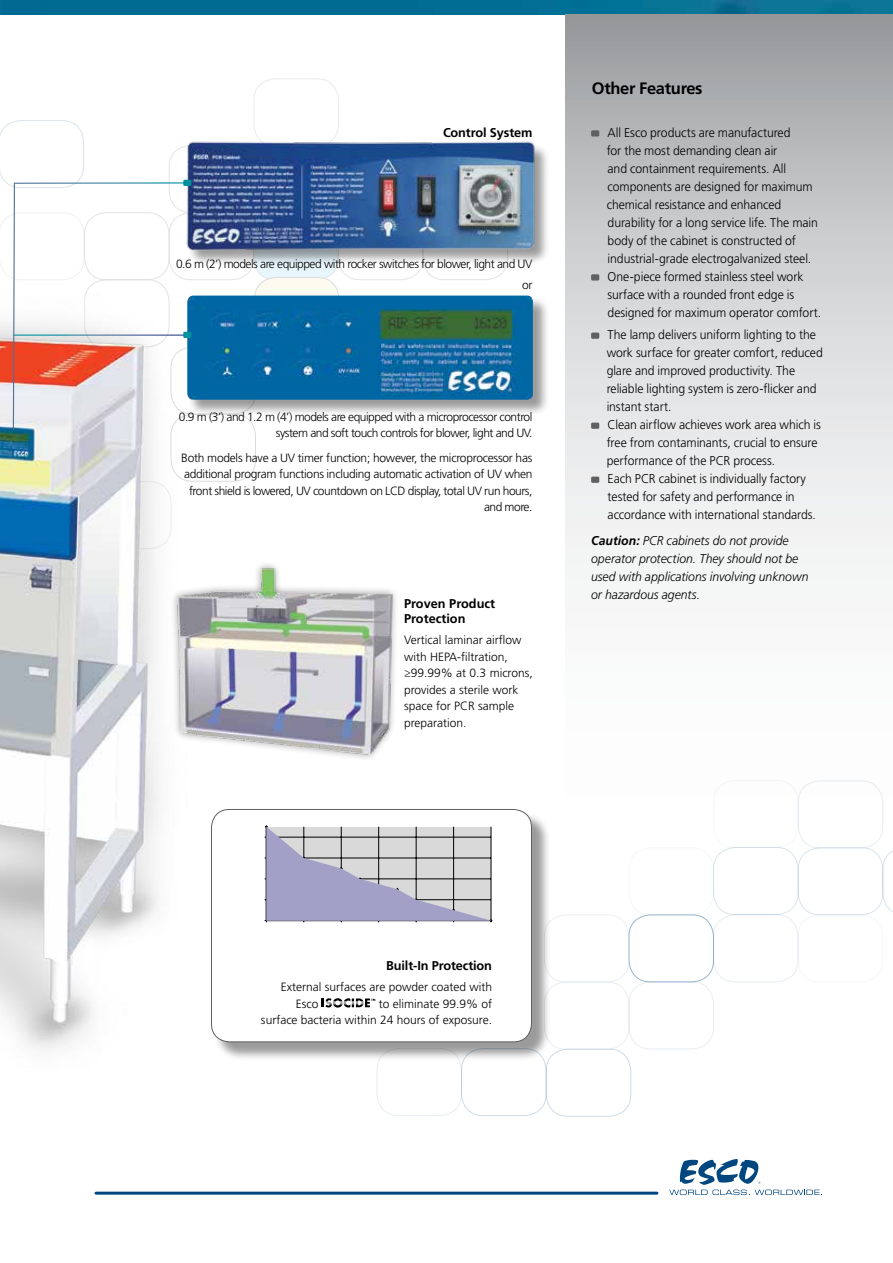
<style>
.page{position:relative;width:893px;height:1263px;background:#fff}
.page>*{position:absolute;margin:0;border:0;box-sizing:border-box;transform-origin:0 0}
.t1{font:700 16.5px "Frutiger LT Std";letter-spacing:-.02em;color:#000}
.t2{font:300 12.75px/18px "Frutiger LT Std";letter-spacing:-.005em;color:#000;scale:.96 1}
.t3{font:italic 300 12.75px/18px "Frutiger LT Std";color:#000;scale:.96 1}
.t4{font:700 12.75px/15px "Frutiger LT Std";letter-spacing:-.01em;color:#000}
.t5{font:300 12px/16.5px "Frutiger LT Std";letter-spacing:-.025em;color:#000;text-align:right}
.t6{font:300 12px/16.5px "Frutiger LT Std";color:#000}
.s1{font-weight:700}
</style>
<div class="page">
<svg style="left:669px;top:1159px;width:153px;height:36px"></svg>
<hr style="left:96px;top:1192px;width:561px;height:3px;background:#00467f">
<img style="left:0;top:0;width:893px;height:15px">
<div style="left:254px;top:213px;width:84px;height:67px;background:#e8f6fd;border-radius:22px"></div>
<div style="left:255px;top:277px;width:84px;height:67px;background:#fdfbf0;border-radius:22px"></div>
<div style="left:254px;top:277px;width:85px;height:68px;border:1px solid #dbdcdd;border-radius:22px"></div>
<div style="left:254px;top:78px;width:85px;height:68px;border:1px solid #dbdcdd;border-radius:22px"></div>
<img style="left:188px;top:124px;width:359px;height:140px">
<img style="left:0;top:148px;width:223px;height:902px">
<svg style="left:565px;top:15px;width:328px;height:823px"></svg>
<div style="left:798px;top:914px;width:85px;height:68px;border:1px solid #00467f;border-radius:22px"></div>
<div style="left:713px;top:914px;width:85px;height:68px;border:1px solid #00467f;border-radius:22px"></div>
<div style="left:713px;top:847px;width:85px;height:68px;border:1px solid #00467f;border-radius:22px"></div>
<div style="left:629px;top:981px;width:85px;height:68px;border:1px solid #00467f;border-radius:22px"></div>
<div style="left:546px;top:1049px;width:85px;height:67px;border:1px solid #00467f;border-radius:22px"></div>
<div style="left:461px;top:1048px;width:85px;height:68px;border:1px solid #00467f;border-radius:22px"></div>
<div style="left:629px;top:914px;width:85px;height:68px;border:1px solid #00467f;border-radius:22px"></div>
<div style="left:544px;top:914px;width:85px;height:68px;border:1px solid #b9c5dc;border-radius:22px"></div>
<div style="left:544px;top:982px;width:85px;height:67px;border:1px solid #b9c5dc;border-radius:22px"></div>
<div style="left:713px;top:780px;width:85px;height:68px;border:1px solid #00467f;border-radius:22px"></div>
<div style="left:629px;top:847px;width:85px;height:68px;border:1px solid #00467f;border-radius:22px"></div>
<svg style="left:882px;top:850px;width:11px;height:63px"></svg>
<div style="left:798px;top:780px;width:85px;height:68px;border:1px solid #00467f;border-radius:22px"></div>
<div style="left:798px;top:847px;width:85px;height:68px;border:1px solid #00467f;border-radius:22px"></div>
<div style="left:377px;top:1048px;width:85px;height:68px;border:1px solid #00467f;border-radius:22px"></div>
<div style="left:591px;top:130px;width:8px;height:7px;background:#5f6062"></div>
<div style="left:591px;top:274px;width:8px;height:7px;background:#5f6062"></div>
<div style="left:591px;top:333px;width:8px;height:6px;background:#5f6062"></div>
<div style="left:591px;top:423px;width:8px;height:6px;background:#5f6062"></div>
<div style="left:591px;top:477px;width:8px;height:6px;background:#5f6062"></div>
<div style="left:213px;top:811px;width:337px;height:250px;background:#000;opacity:.4"></div>
<div style="left:211px;top:809px;width:320px;height:233px;background:#fff;border-radius:18px"></div>
<div style="left:211px;top:809px;width:321px;height:233px;border:1px solid #5f6062;border-radius:18px"></div>
<svg style="left:322px;top:998px;width:53px;height:9px"></svg>
<svg style="left:265px;top:825px;width:228px;height:97px;background:#bab8c8"></svg>
<div style="left:170px;top:560px;width:230px;height:202px;background:#fff"></div>
<img style="left:170px;top:564px;width:224px;height:199px">
<div style="left:188px;top:296px;width:361px;height:120px;background:#000;opacity:.4"></div>
<img style="left:188px;top:296px;width:345px;height:104px">
<div style="left:183px;top:180px;width:8px;height:6px;background:#00929f"></div>
<svg style="left:0;top:120px;width:188px;height:310px"></svg>
<div style="left:183px;top:332px;width:8px;height:6px;background:#00929f"></div>
<p class="t4" style="left:443px;top:125px;width:91px">Control System</p>
<p class="t5" style="left:176px;top:254px;width:358px;line-height:20.7px">0.6 m (2’) models are equipped with rocker switches for blower, light and UV or</p>
<p class="t5" style="left:179px;top:408px;width:355px">0.9 m (3’) and 1.2 m (4’) models are equipped with a microprocessor control system and soft touch controls for blower, light and UV.</p>
<p class="t5" style="left:181px;top:450px;width:353px">Both models have a UV timer function; however, the microprocessor has additional program functions including automatic activation of UV when front shield is lowered, UV countdown on LCD display, total UV run hours, and more.</p>
<p class="t4" style="left:404px;top:597px;width:92px">Proven Product<br>Protection</p>
<p class="t6" style="left:404px;top:632px;width:130px">Vertical laminar airflow with HEPA-filtration, ≥99.99% at 0.3 microns, provides a sterile work space for PCR sample preparation.</p>
<p class="t1" style="left:592px;top:78px;width:112px">Other Features</p>
<p class="t2" style="left:607px;top:123px;width:225px">All Esco products are manufactured<br>for the most demanding clean air<br>and containment requirements. All components are designed for maximum chemical resistance and enhanced durability for a long service life. The main body of the cabinet is constructed of industrial-grade electrogalvanized steel.<br>One-piece formed stainless steel work surface with a rounded front edge is designed for maximum operator comfort.</p>
<p class="t2" style="left:607px;top:326px;width:227px">The lamp delivers uniform lighting to the work surface for greater comfort, reduced glare and improved productivity. The reliable lighting system is zero-flicker and instant start.<br>Clean airflow achieves work area which is free from contaminants, crucial to ensure performance of the PCR process.<br>Each PCR cabinet is individually factory tested for safety and performance in accordance with international standards.</p>
<p class="t3" style="left:591px;top:532px;width:228px"><span class="s1">Caution:</span> PCR cabinets do not provide operator protection. They should not be used with applications involving unknown or hazardous agents.</p>
<p class="t4" style="left:386px;top:958px;width:107px">Built-In Protection</p>
<p class="t6" style="left:296px;top:979px;width:198px;text-indent:-15px">External surfaces are powder coated with<br>Esco</p>
<p class="t6" style="left:261px;top:995px;width:233px;text-align:right">to eliminate 99.9% of<br>surface bacteria within 24 hours of exposure.</p>
</div>
